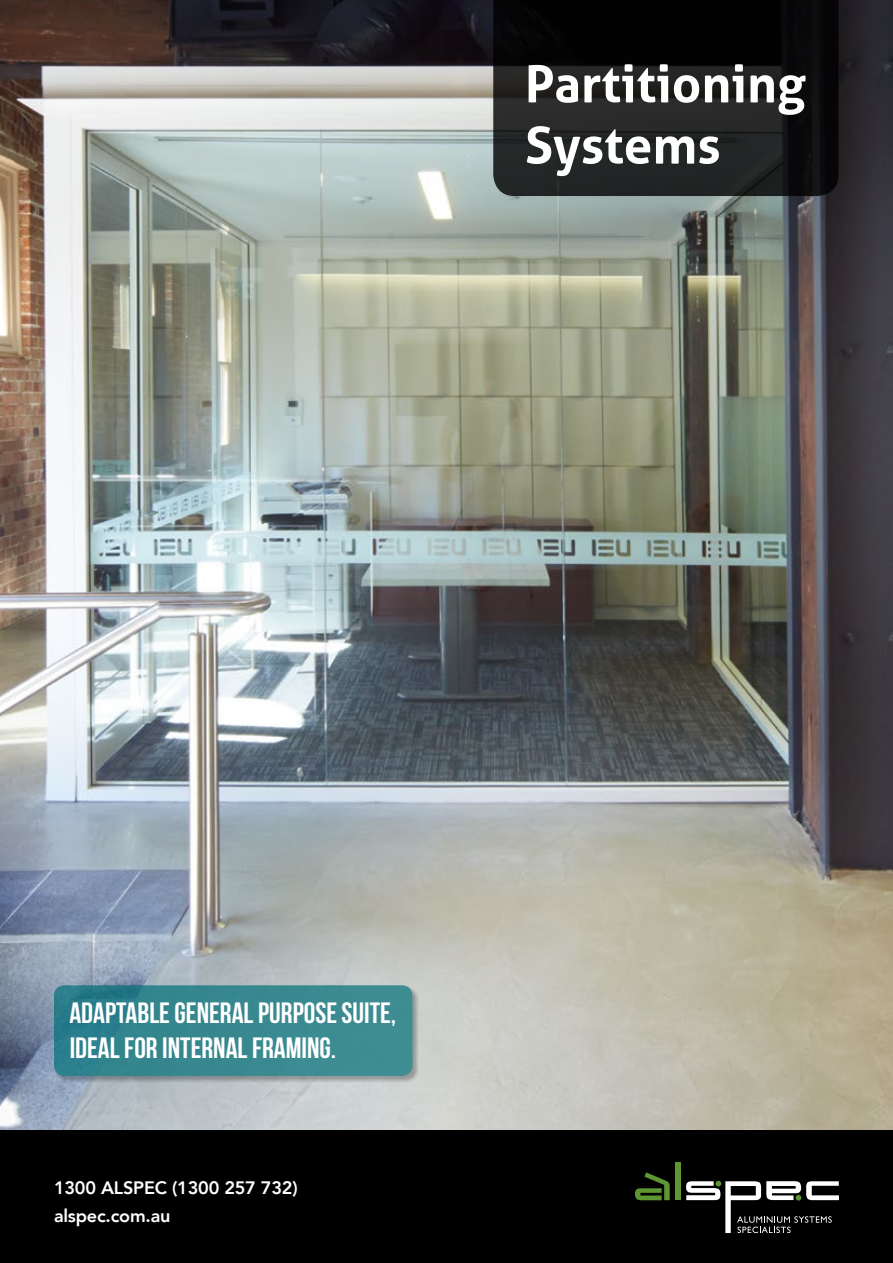
<style>
.page{position:relative;width:893px;height:1263px;background:#fff}
.page>*{position:absolute;margin:0;border:0;box-sizing:border-box;transform-origin:0 0}
.t1{font:700 51px/61.2px "Aller";color:#fff}
.t2{font:700 29.25px/35.1px "Bebas Neue";color:#fff}
.t3{font:800 18px/28.3px "Avenir LT";letter-spacing:-.01em;color:#fff}
</style>
<div class="page">
<img style="left:0;top:0;width:893px;height:1130px">
<div style="left:53px;top:985px;width:366px;height:97px;background:#000;opacity:.4"></div>
<div style="left:54px;top:985px;width:358px;height:91px;background:linear-gradient(to right,#2b7e8b,#408f93);border-radius:11px"></div>
<svg style="left:493px;top:0;width:345px;height:196px;background:#161717"></svg>
<div style="left:0;top:1130px;width:893px;height:133px;background:#000"></div>
<div style="left:675px;top:1162px;width:5px;height:38px;background:#5e9732"></div>
<svg style="left:635px;top:1172px;width:35px;height:28px"></svg>
<svg style="left:686px;top:1181px;width:153px;height:52px"></svg>
<h1 class="t1" style="left:525px;top:53px;width:282px">Partitioning<br>Systems</h1>
<p class="t2" style="left:69px;top:995px;width:328px">ADAPTABLE GENERAL PURPOSE SUITE,<br>IDEAL FOR INTERNAL FRAMING.</p>
<p class="t3" style="left:54px;top:1174px;width:245px">1300 ALSPEC (1300 257 732) alspec.com.au</p>
</div>
